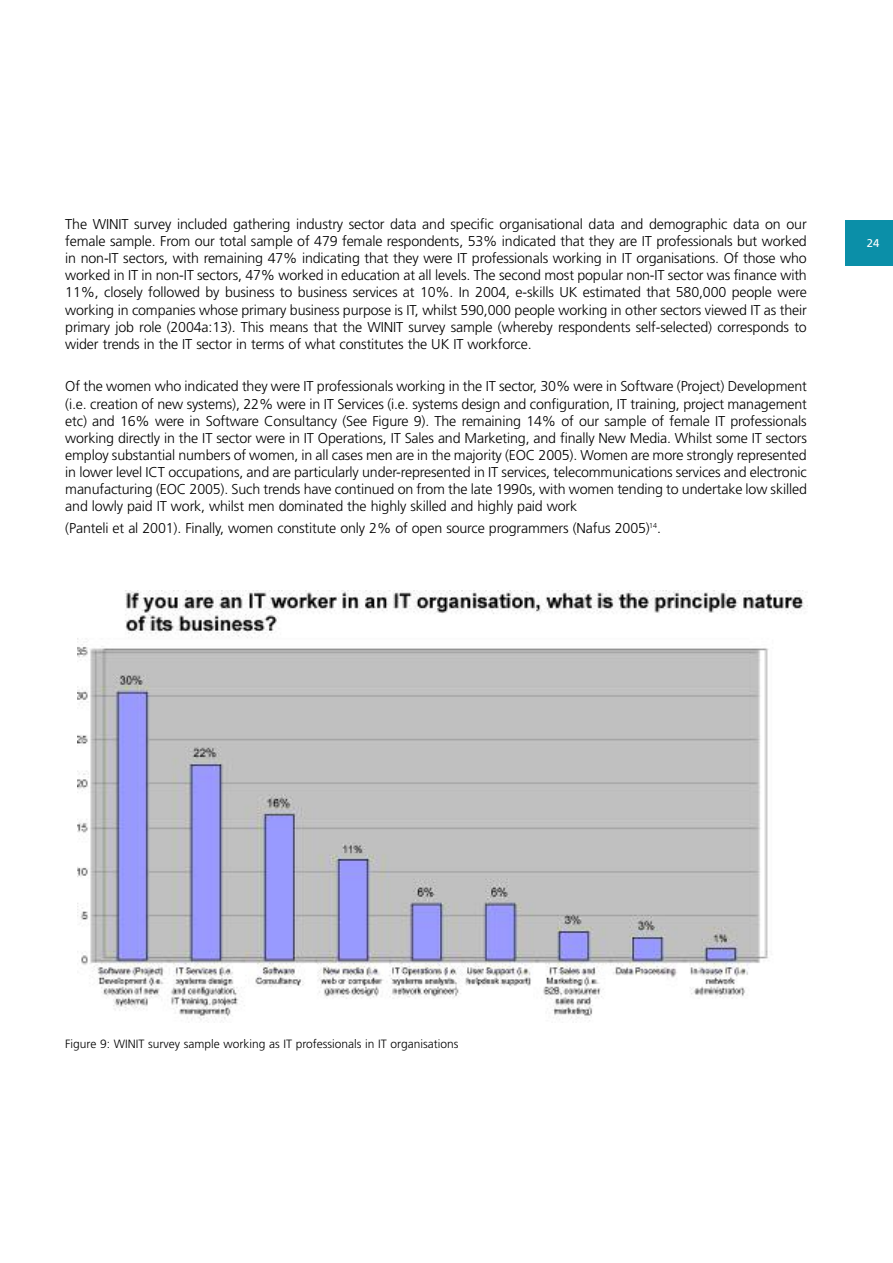
<style>
.page{position:relative;width:893px;height:1263px;background:#fff}
.page>*{position:absolute;margin:0;border:0;box-sizing:border-box;transform-origin:0 0}
.t1{font:300 14.25px/17.1px "Frutiger";letter-spacing:-.01em;color:#000;text-align:justify}
.t2{font:300 12px "Frutiger";color:#000}
.t3{font:11.25px "Frutiger";color:#fff}
</style>
<div class="page">
<div style="left:846px;top:220px;width:47px;height:45px;background:#0b8fa8"></div>
<img style="left:77px;top:590px;width:731px;height:431px">
<p class="t1" style="left:65px;top:217px;width:743px">The WINIT survey included gathering industry sector data and specific organisational data and demographic data on our female sample. From our total sample of 479 female respondents, 53% indicated that they are IT professionals but worked in non-IT sectors, with remaining 47% indicating that they were IT professionals working in IT organisations. Of those who worked in IT in non-IT sectors, 47% worked in education at all levels. The second most popular non-IT sector was finance with 11%, closely followed by business to business services at 10%. In 2004, e-skills UK estimated that 580,000 people were working in companies whose primary business purpose is IT, whilst 590,000 people working in other sectors viewed IT as their primary job role (2004a:13). This means that the WINIT survey sample (whereby respondents self-selected) corresponds to wider trends in the IT sector in terms of what constitutes the UK IT workforce.</p>
<p class="t1" style="left:65px;top:379px;width:743px">Of the women who indicated they were IT professionals working in the IT sector, 30% were in Software (Project) Development (i.e. creation of new systems), 22% were in IT Services (i.e. systems design and configuration, IT training, project management etc) and 16% were in Software Consultancy (See Figure 9). The remaining 14% of our sample of female IT professionals working directly in the IT sector were in IT Operations, IT Sales and Marketing, and finally New Media. Whilst some IT sectors employ substantial numbers of women, in all cases men are in the majority (EOC 2005). Women are more strongly represented in lower level ICT occupations, and are particularly under-represented in IT services, telecommunications services and electronic manufacturing (EOC 2005). Such trends have continued on from the late 1990s, with women tending to undertake low skilled and lowly paid IT work, whilst men dominated the highly skilled and highly paid work</p>
<p class="t1" style="left:65px;top:520px;width:597px">(Panteli et al 2001). Finally, women constitute only 2% of open source programmers (Nafus 2005)<sup>14</sup>.</p>
<p class="t3" style="left:867px;top:238px;width:14px">24</p>
<p class="t2" style="left:65px;top:1039px;width:395px">Figure 9: WINIT survey sample working as IT professionals in IT organisations</p>
</div>
